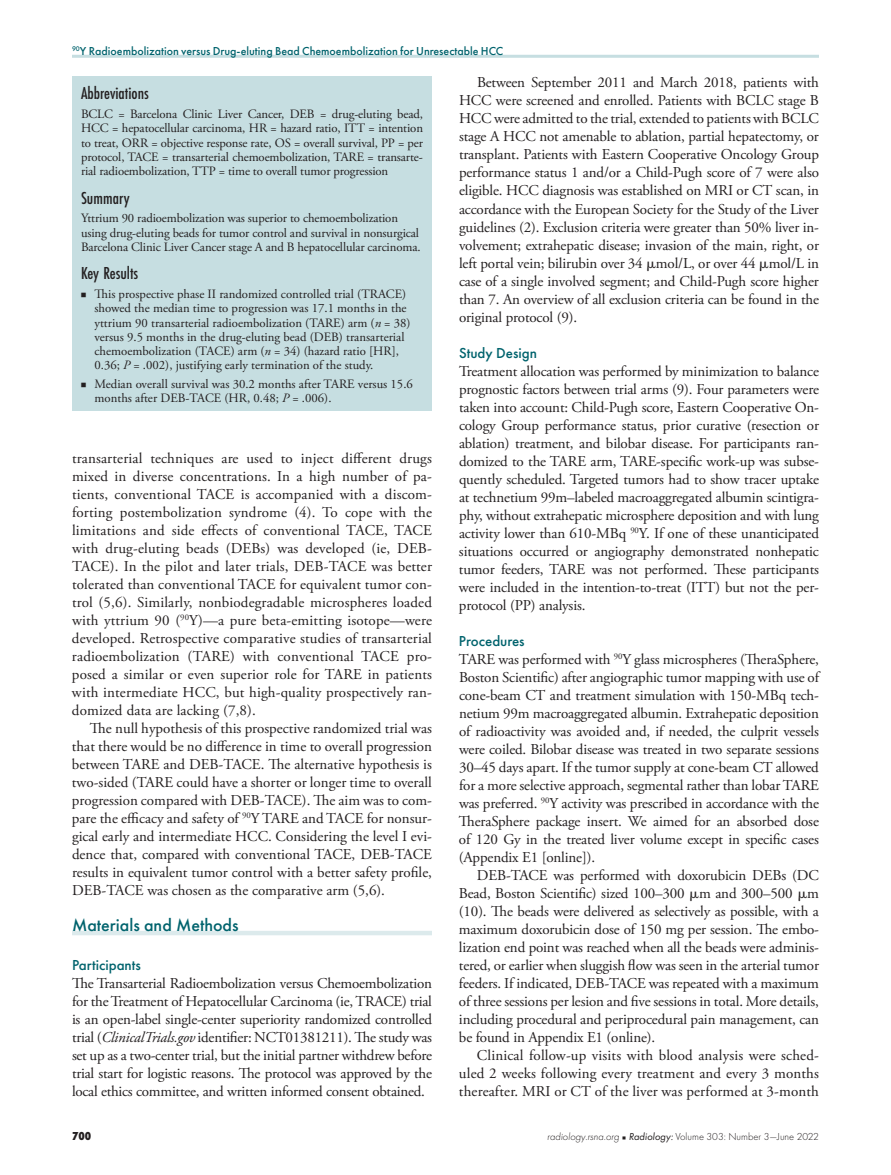
<style>
.page{position:relative;width:891px;height:1175px;background:#fff}
.page>*{position:absolute;margin:0;border:0;box-sizing:border-box;transform-origin:0 0}
.t1{font:500 18px "Futura PT Cond";color:#231f20}
.t2{font:500 18px "Futura PT";color:#00636d}
.t3{font:15px/18px "Adobe Garamond Pro";letter-spacing:-.01em;color:#231f20;text-align:justify}
.t4{font:500 15px "Futura PT";color:#00636d}
.t5{font:12.75px/14.2px "Adobe Garamond Pro";color:#231f20}
.t6{font:500 12px "Futura PT";color:#00636d}
.t7{font:800 12px "Futura PT Cond";color:#231f20}
.t8{font:300 10.5px "Futura PT";color:#231f20}
.s1{font-family:"Universal Newswith Comm Pi";font-size:9px}
.s2{font-style:italic}
.s3{font-family:"Universal Greekwith Math Pi"}
.s4{font-family:"Universal Newswith Comm Pi";font-weight:400;font-size:6px}
.s5{font-weight:400;font-style:italic}
</style>
<div class="page">
<hr style="left:72px;top:55px;width:747px;height:3px;background:#c6dee1">
<div style="left:72px;top:930px;width:360px;height:5px;background:#dceaec"></div>
<div style="left:72px;top:76px;width:360px;height:335px;background:#c6dee1"></div>
<p class="t6" style="left:72px;top:44px;width:433px"><sup>90</sup>Y Radioembolization versus Drug-eluting Bead Chemoembolization for Unresectable HCC</p>
<p class="t1" style="left:81px;top:83px;width:69px">Abbreviations</p>
<p class="t5" style="left:81px;top:107px;width:344px;text-align:justify">BCLC = Barcelona Clinic Liver Cancer, DEB = drug-eluting bead, HCC = hepatocellular carcinoma, HR = hazard ratio, ITT = intention to treat, ORR = objective response rate, OS = overall survival, PP = per protocol, TACE = transarterial chemoembolization, TARE = transarte&shy;rial radioembolization, TTP = time to overall tumor progression</p>
<p class="t1" style="left:81px;top:187px;width:50px">Summary</p>
<p class="t5" style="left:81px;top:212px;width:341px">Yttrium 90 radioembolization was superior to chemoembolization using drug-eluting beads for tumor control and survival in nonsurgical<br>Barcelona Clinic Liver Cancer stage A and B hepatocellular carcinoma.</p>
<p class="t1" style="left:81px;top:263px;width:59px">Key Results</p>
<p class="t5" style="left:94px;top:287px;width:318px;text-indent:-14px"><span class="s1">N</span> This prospective phase II randomized controlled trial (TRACE) showed the median time to progression was 17.1 months in the yttrium 90 transarterial radioembolization (TARE) arm (<span class="s2">n</span> = 38) versus 9.5 months in the drug-eluting bead (DEB) transarterial chemoembolization (TACE) arm (<span class="s2">n</span> = 34) (hazard ratio [HR], 0.36; <span class="s2">P</span> = .002), justifying early termination of the study.</p>
<p class="t5" style="left:94px;top:377px;width:320px;text-indent:-14px"><span class="s1">N</span> Median overall survival was 30.2 months after TARE versus 15.6 months after DEB-TACE (HR, 0.48; <span class="s2">P</span> = .006).</p>
<p class="t3" style="left:72px;top:449px;width:362px">transarterial techniques are used to inject different drugs mixed in diverse concentrations. In a high number of pa&shy;tients, conventional TACE is accompanied with a discom&shy;forting postembolization syndrome (4). To cope with the limitations and side effects of conventional TACE, TACE with drug-eluting beads (DEBs) was developed (ie, DEB-TACE). In the pilot and later trials, DEB-TACE was better tolerated than conventional TACE for equivalent tumor con&shy;trol (5,6). Similarly, nonbiodegradable microspheres loaded with yttrium 90 (<sup>90</sup>Y)—a pure beta-emitting isotope—were developed. Retrospective comparative studies of transarterial radioembolization (TARE) with conventional TACE pro&shy;posed a similar or even superior role for TARE in patients with intermediate HCC, but high-quality prospectively ran&shy;domized data are lacking (7,8).</p>
<p class="t3" style="left:72px;top:719px;width:362px;text-indent:18px">The null hypothesis of this prospective randomized trial was that there would be no difference in time to overall progression between TARE and DEB-TACE. The alternative hypothesis is two-sided (TARE could have a shorter or longer time to overall progression compared with DEB-TACE). The aim was to com&shy;pare the efficacy and safety of <sup>90</sup>Y TARE and TACE for nonsur&shy;gical early and intermediate HCC. Considering the level I evi&shy;dence that, compared with conventional TACE, DEB-TACE results in equivalent tumor control with a better safety profile, DEB-TACE was chosen as the comparative arm (5,6).</p>
<p class="t2" style="left:72px;top:914px;width:168px">Materials and Methods</p>
<p class="t4" style="left:72px;top:955px;width:70px">Participants</p>
<p class="t3" style="left:72px;top:974px;width:362px">The Transarterial Radioembolization versus Chemoembolization for the Treatment of Hepatocellular Carcinoma (ie, TRACE) trial is an open-label single-center superiority randomized controlled trial (<span class="s2">ClinicalTrials.gov</span> identifier: NCT01381211). The study was set up as a two-center trial, but the initial partner withdrew before trial start for logistic reasons. The protocol was approved by the local ethics committee, and written informed consent obtained.</p>
<p class="t3" style="left:459px;top:74px;width:362px;text-indent:18px">Between September 2011 and March 2018, patients with HCC were screened and enrolled. Patients with BCLC stage B HCC were admitted to the trial, extended to patients with BCLC stage A HCC not amenable to ablation, partial hepatectomy, or transplant. Patients with Eastern Cooperative Oncology Group performance status 1 and/or a Child-Pugh score of 7 were also eligible. HCC diagnosis was established on MRI or CT scan, in accordance with the European Society for the Study of the Liver guidelines (2). Exclusion criteria were greater than 50% liver in&shy;volvement; extrahepatic disease; invasion of the main, right, or left portal vein; bilirubin over 34 <span class="s3">M</span>mol/L, or over 44 <span class="s3">M</span>mol/L in case of a single involved segment; and Child-Pugh score higher than 7. An overview of all exclusion criteria can be found in the original protocol (9).</p>
<p class="t4" style="left:459px;top:343px;width:80px">Study Design</p>
<p class="t3" style="left:459px;top:362px;width:362px">Treatment allocation was performed by minimization to balance prognostic factors between trial arms (9). Four parameters were taken into account: Child-Pugh score, Eastern Cooperative On&shy;cology Group performance status, prior curative (resection or ablation) treatment, and bilobar disease. For participants ran&shy;domized to the TARE arm, TARE-specific work-up was subse&shy;quently scheduled. Targeted tumors had to show tracer uptake at technetium 99m–labeled macroaggregated albumin scintigra&shy;phy, without extrahepatic microsphere deposition and with lung activity lower than 610-MBq <sup>90</sup>Y. If one of these unanticipated situations occurred or angiography demonstrated nonhepatic tumor feeders, TARE was not performed. These participants were included in the intention-to-treat (ITT) but not the per&shy;protocol (PP) analysis.</p>
<p class="t4" style="left:459px;top:631px;width:67px">Procedures</p>
<p class="t3" style="left:459px;top:650px;width:362px">TARE was performed with <sup>90</sup>Y glass microspheres (TheraSphere, Boston Scientific) after angiographic tumor mapping with use of cone-beam CT and treatment simulation with 150-MBq tech&shy;netium 99m macroaggregated albumin. Extrahepatic deposition of radioactivity was avoided and, if needed, the culprit vessels were coiled. Bilobar disease was treated in two separate sessions 30–45 days apart. If the tumor supply at cone-beam CT allowed for a more selective approach, segmental rather than lobar TARE was preferred. <sup>90</sup>Y activity was prescribed in accordance with the TheraSphere package insert. We aimed for an absorbed dose of 120 Gy in the treated liver volume except in specific cases (Appendix E1 [online]).</p>
<p class="t3" style="left:459px;top:866px;width:362px;text-indent:18px">DEB-TACE was performed with doxorubicin DEBs (DC Bead, Boston Scientific) sized 100–300 <span class="s3">M</span>m and 300–500 <span class="s3">M</span>m (10). The beads were delivered as selectively as possible, with a maximum doxorubicin dose of 150 mg per session. The embo&shy;lization end point was reached when all the beads were adminis&shy;tered, or earlier when sluggish flow was seen in the arterial tumor feeders. If indicated, DEB-TACE was repeated with a maximum of three sessions per lesion and five sessions in total. More details, including procedural and periprocedural pain management, can be found in Appendix E1 (online).</p>
<p class="t3" style="left:459px;top:1046px;width:362px;text-indent:18px">Clinical follow-up visits with blood analysis were sched&shy;uled 2 weeks following every treatment and every 3 months thereafter. MRI or CT of the liver was performed at 3-month</p>
<p class="t7" style="left:72px;top:1129px;width:21px">700</p>
<p class="t8" style="left:547px;top:1131px;width:273px"><span class="s2">radiology.rsna.org</span> <span class="s4">n</span> <span class="s5">Radiology:</span> Volume 303: Number 3—June 2022</p>
</div>
